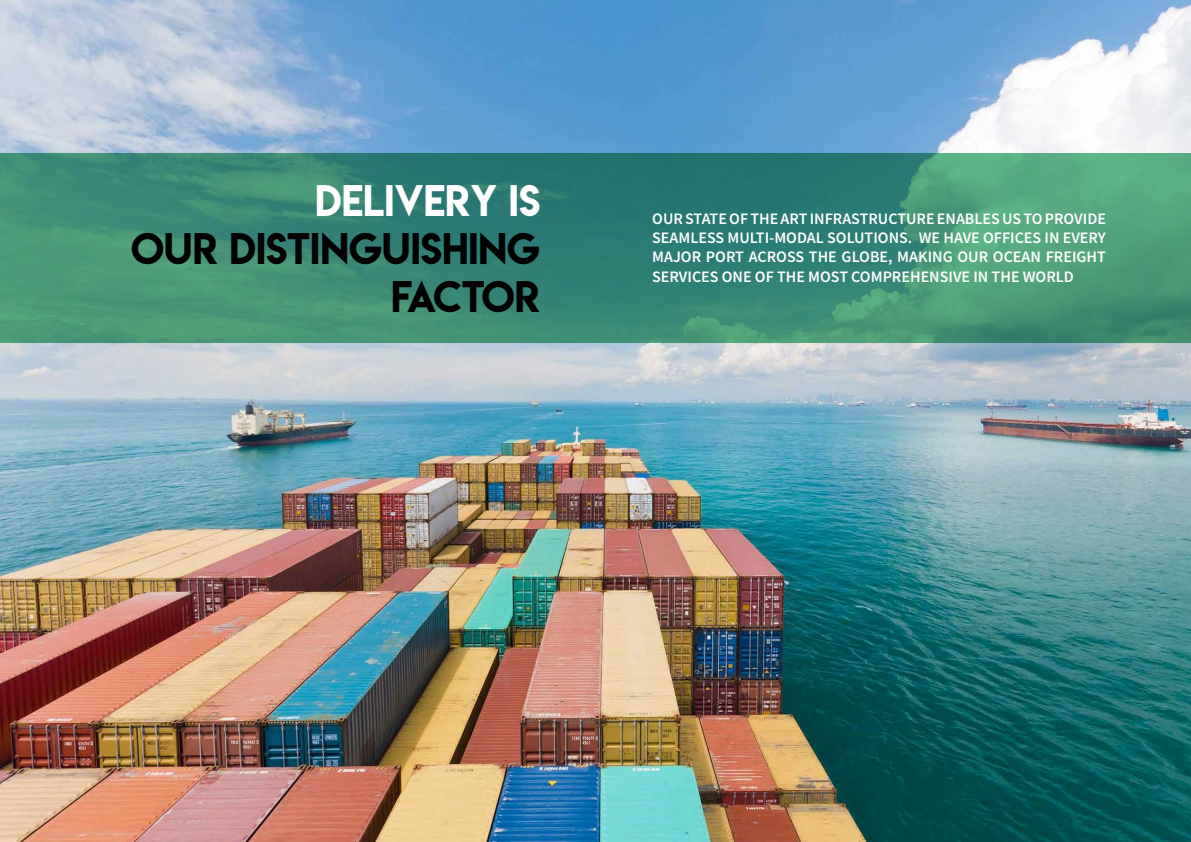
<style>
.page{position:relative;width:1191px;height:842px;background:#fff}
.page>*{position:absolute;margin:0;border:0;box-sizing:border-box;transform-origin:0 0}
.t1{font:39.3px/48px "Lemon Milk";color:#000;text-align:right}
.t2{font:39.3px "Lemon Milk";color:#fff}
.t3{font:600 16px/19.2px "Source Sans Pro";color:#fff;text-align:justify}
</style>
<div class="page">
<img style="left:0;top:0;width:1191px;height:842px">
<svg style="left:0;top:153px;width:1191px;height:189px;background:#3d8c76"></svg>
<h1 class="t2" style="left:315px;top:173px;width:226px">DELIVERY IS</h1>
<h1 class="t1" style="left:131px;top:224px;width:411px">OUR DISTINGUISHING<br>FACTOR</h1>
<p class="t3" style="left:652px;top:209px;width:455px">OUR STATE OF THE ART INFRASTRUCTURE ENABLES US TO PROVIDE SEAMLESS MULTI-MODAL SOLUTIONS. WE HAVE OFFICES IN EVERY MAJOR PORT ACROSS THE GLOBE, MAKING OUR OCEAN FREIGHT SERVICES ONE OF THE MOST COMPREHENSIVE IN THE WORLD</p>
</div>
